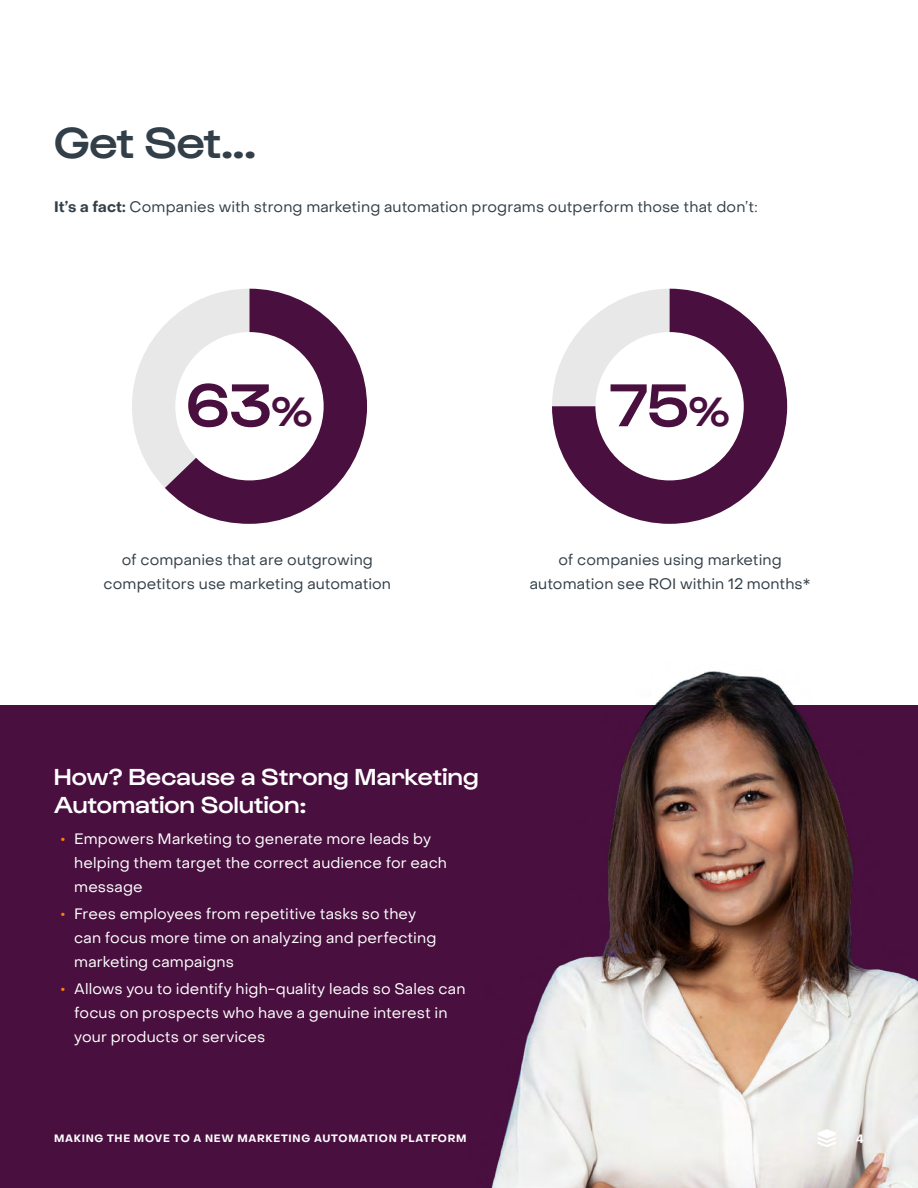
<style>
.page{position:relative;width:918px;height:1188px;background:#fff}
.page>*{position:absolute;margin:0;border:0;box-sizing:border-box;transform-origin:0 0}
.t1{font:500 62.55px "Gustavo";color:#490f3f}
.t2{font:500 45px "Gustavo";letter-spacing:-.01em;color:#333f48}
.t3{font:500 24px/28.5px "Gustavo";letter-spacing:.015em;color:#fff}
.t4{font:15px/24px "Object Sans";letter-spacing:.005em;color:#fff}
.t5{font:15px/24px "Object Sans";letter-spacing:.005em;color:#333f48;text-align:center}
.t6{font:700 12px "Object Sans";color:#fff}
.t7{font:700 10.5px "Object Sans";letter-spacing:.065em;color:#fff}
.s1{font-weight:700}
.s2{font-size:42.45px}
.s3{font-weight:700;color:#ff8200}
</style>
<div class="page">
<div style="left:0;top:705px;width:918px;height:483px;background:#490f3f"></div>
<svg style="left:132px;top:325px;width:33px;height:163px"></svg>
<svg style="left:165px;top:289px;width:202px;height:235px;fill:#490f3f"></svg>
<div style="left:175px;top:332px;width:149px;height:148px;background:#fff;border-radius:50%"></div>
<svg style="left:552px;top:289px;width:235px;height:235px;fill:#490f3f"></svg>
<div style="left:595px;top:332px;width:149px;height:148px;background:#fff;border-radius:50%"></div>
<img style="left:491px;top:671px;width:427px;height:517px">
<svg style="left:818px;top:1129px;width:18px;height:18px"></svg>
<h2 class="t2" style="left:54px;top:126px;width:204px">Get Set...</h2>
<p class="t5" style="left:54px;top:196px;width:705px"><span class="s1">It’s a fact:</span> Companies with strong marketing automation programs outperform those that don’t:</p>
<h1 class="t1" style="left:186px;top:368px;width:128px">63<span class="s2">%</span></h1>
<h1 class="t1" style="left:609px;top:368px;width:122px">75<span class="s2">%</span></h1>
<p class="t5" style="left:104px;top:550px;width:289px">of companies that are outgrowing competitors use marketing automation</p>
<p class="t5" style="left:530px;top:550px;width:282px">of companies using marketing automation see ROI within 12 months*</p>
<h3 class="t3" style="left:54px;top:765px;width:426px">How? Because a Strong Marketing<br>Automation Solution:</h3>
<p class="t4" style="left:74px;top:828px;width:374px;text-indent:-13px"><span class="s3">•</span> Empowers Marketing to generate more leads by helping them target the correct audience for each message</p>
<p class="t4" style="left:74px;top:903px;width:364px;text-indent:-13px"><span class="s3">•</span> Frees employees from repetitive tasks so they can focus more time on analyzing and perfecting marketing campaigns</p>
<p class="t4" style="left:74px;top:978px;width:393px;text-indent:-13px"><span class="s3">•</span> Allows you to identify high-quality leads so Sales can focus on prospects who have a genuine interest in your products or services</p>
<p class="t7" style="left:54px;top:1132px;width:414px">MAKING THE MOVE TO A NEW MARKETING AUTOMATION PLATFORM</p>
<p class="t6" style="left:856px;top:1134px;width:9px">4</p>
</div>
